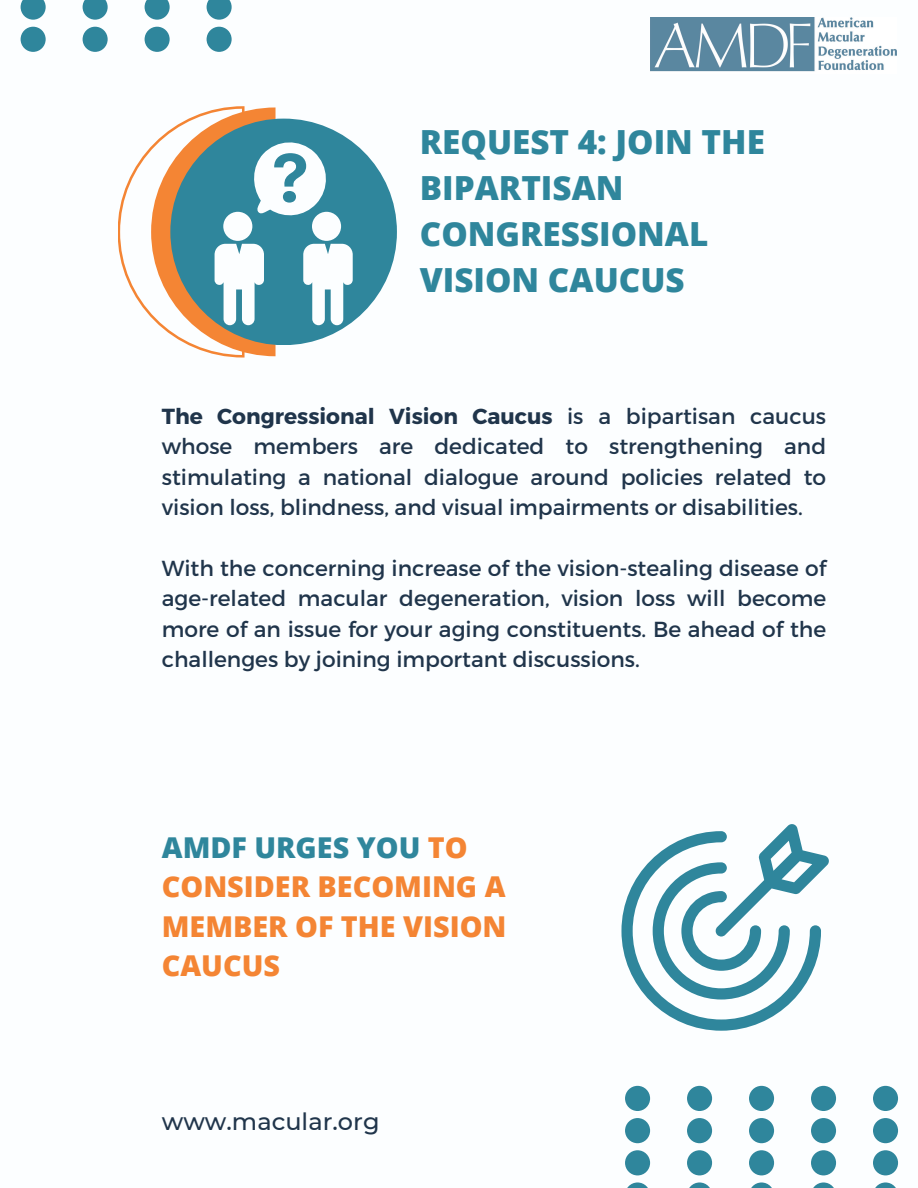
<style>
.page{position:relative;width:918px;height:1188px;background:#fff}
.page>*{position:absolute;margin:0;border:0;box-sizing:border-box;transform-origin:0 0}
.t1{font:800 33.3px/46.2px "Open Sans";color:#2f869c}
.t2{font:800 28.8px/39.3px "Open Sans";color:#f48534}
.t3{font:500 24px "Montserrat";color:#20354b}
.t4{font:21.75px/30.3px "Montserrat";color:#20354b;text-align:justify}
.s1{font-weight:700}
.s2{color:#2f869c}
</style>
<div class="page">
<div style="left:625px;top:1086px;width:25px;height:25px;background:#2f869c;border-radius:50%"></div>
<div style="left:687px;top:1086px;width:25px;height:25px;background:#2f869c;border-radius:50%"></div>
<div style="left:749px;top:1086px;width:25px;height:25px;background:#2f869c;border-radius:50%"></div>
<div style="left:811px;top:1086px;width:25px;height:25px;background:#2f869c;border-radius:50%"></div>
<div style="left:873px;top:1086px;width:25px;height:25px;background:#2f869c;border-radius:50%"></div>
<div style="left:625px;top:1118px;width:25px;height:25px;background:#2f869c;border-radius:50%"></div>
<div style="left:687px;top:1118px;width:25px;height:25px;background:#2f869c;border-radius:50%"></div>
<div style="left:749px;top:1118px;width:25px;height:25px;background:#2f869c;border-radius:50%"></div>
<div style="left:811px;top:1118px;width:25px;height:25px;background:#2f869c;border-radius:50%"></div>
<div style="left:873px;top:1118px;width:25px;height:25px;background:#2f869c;border-radius:50%"></div>
<div style="left:625px;top:1150px;width:25px;height:25px;background:#2f869c;border-radius:50%"></div>
<div style="left:687px;top:1150px;width:25px;height:25px;background:#2f869c;border-radius:50%"></div>
<div style="left:749px;top:1150px;width:25px;height:25px;background:#2f869c;border-radius:50%"></div>
<div style="left:811px;top:1150px;width:25px;height:25px;background:#2f869c;border-radius:50%"></div>
<div style="left:873px;top:1150px;width:25px;height:25px;background:#2f869c;border-radius:50%"></div>
<svg style="left:627px;top:1182px;width:21px;height:6px"></svg>
<svg style="left:689px;top:1182px;width:21px;height:6px"></svg>
<svg style="left:751px;top:1182px;width:21px;height:6px"></svg>
<svg style="left:813px;top:1182px;width:21px;height:6px"></svg>
<svg style="left:875px;top:1182px;width:21px;height:6px"></svg>
<svg style="left:21px;top:0;width:25px;height:20px"></svg>
<svg style="left:83px;top:0;width:25px;height:20px"></svg>
<svg style="left:145px;top:0;width:25px;height:20px"></svg>
<svg style="left:207px;top:0;width:25px;height:20px"></svg>
<div style="left:21px;top:27px;width:25px;height:25px;background:#2f869c;border-radius:50%"></div>
<div style="left:83px;top:27px;width:25px;height:25px;background:#2f869c;border-radius:50%"></div>
<div style="left:145px;top:27px;width:25px;height:25px;background:#2f869c;border-radius:50%"></div>
<div style="left:207px;top:27px;width:25px;height:25px;background:#2f869c;border-radius:50%"></div>
<img style="left:650px;top:17px;width:247px;height:55px">
<div style="left:170px;top:119px;width:227px;height:226px;background:#2f869c;border-radius:50%"></div>
<svg style="left:118px;top:106px;width:235px;height:251px"></svg>
<svg style="left:621px;top:824px;width:208px;height:207px"></svg>
<p class="t1" style="left:420px;top:118px;width:347px">REQUEST 4: JOIN THE<br>BIPARTISAN<br>CONGRESSIONAL<br>VISION CAUCUS</p>
<p class="t4" style="left:162px;top:400px;width:666px"><span class="s1">The Congressional Vision Caucus</span> is a bipartisan caucus whose members are dedicated to strengthening and stimulating a national dialogue around policies related to vision loss, blindness, and visual impairments or disabilities.</p>
<p class="t4" style="left:162px;top:552px;width:666px">With the concerning increase of the vision-stealing disease of age-related macular degeneration, vision loss will become more of an issue for your aging constituents. Be ahead of the challenges by joining important discussions.</p>
<h1 class="t2" style="left:162px;top:827px;width:346px"><span class="s2">AMDF URGES YOU</span> TO<br>CONSIDER BECOMING A<br>MEMBER OF THE VISION<br>CAUCUS</h1>
<p class="t3" style="left:162px;top:1107px;width:219px">www.macular.org</p>
</div>
